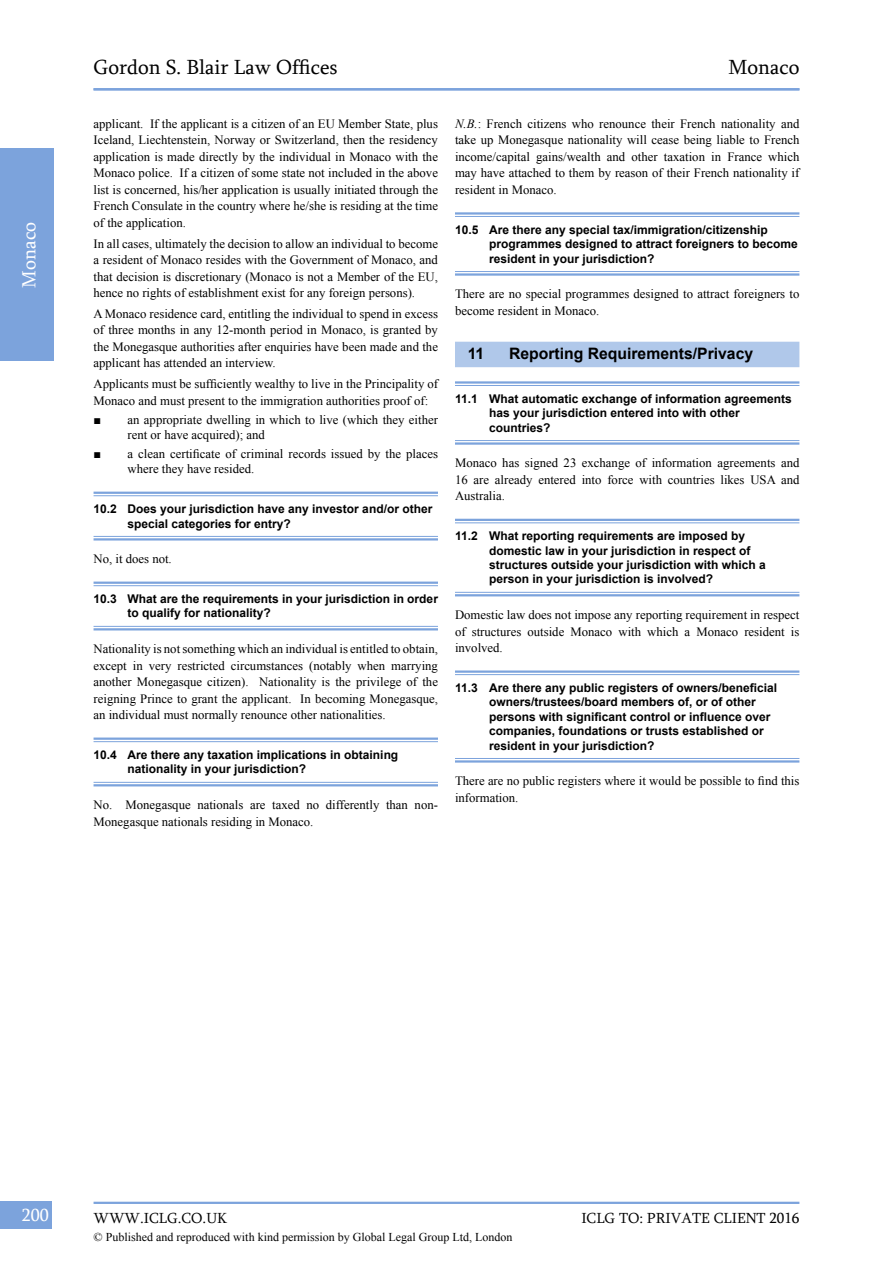
<style>
.page{position:relative;width:893px;height:1263px;background:#fff}
.page>*{position:absolute;margin:0;border:0;box-sizing:border-box;transform-origin:0 0}
.t1{font:21px "Sylfaen";color:#000}
.t2{font:19.5px "Sylfaen";color:#fff}
.t3{font:18px "Sylfaen";color:#fff}
.t4{font:700 15.75px "Arial";color:#000}
.t5{font:15px "Sylfaen";color:#000}
.t6{font:12.75px/16.5px "Times New Roman";color:#000;text-align:justify}
.t7{font:700 12px/14.4px "Arial";color:#000}
.t8{font:12px "Times New Roman";color:#000}
.s1{font-style:italic}
</style>
<div class="page">
<div style="left:0;top:1201px;width:52px;height:28px;background:#7ca3dc"></div>
<hr style="left:94px;top:1202px;width:705px;height:2px;background:#7ca3dc">
<div style="left:0;top:148px;width:53px;height:213px;background:#7ca3dc"></div>
<hr style="left:455px;top:212px;width:344px;height:3px;background:#7ca3dc">
<hr style="left:455px;top:216px;width:344px;height:1px;background:#7ca3dc">
<hr style="left:455px;top:271px;width:344px;height:1px;background:#7ca3dc">
<hr style="left:455px;top:273px;width:344px;height:3px;background:#7ca3dc">
<div style="left:455px;top:342px;width:344px;height:25px;background:#b0c8ea"></div>
<hr style="left:455px;top:381px;width:344px;height:3px;background:#7ca3dc">
<hr style="left:455px;top:385px;width:344px;height:1px;background:#7ca3dc">
<hr style="left:455px;top:440px;width:344px;height:1px;background:#7ca3dc">
<hr style="left:455px;top:442px;width:344px;height:3px;background:#7ca3dc">
<hr style="left:455px;top:519px;width:344px;height:2px;background:#7ca3dc">
<hr style="left:455px;top:522px;width:344px;height:1px;background:#7ca3dc">
<hr style="left:455px;top:592px;width:344px;height:1px;background:#7ca3dc">
<hr style="left:455px;top:594px;width:344px;height:2px;background:#7ca3dc">
<hr style="left:455px;top:670px;width:344px;height:3px;background:#7ca3dc">
<hr style="left:455px;top:674px;width:344px;height:1px;background:#7ca3dc">
<hr style="left:455px;top:758px;width:344px;height:1px;background:#7ca3dc">
<hr style="left:455px;top:760px;width:344px;height:3px;background:#7ca3dc">
<hr style="left:94px;top:492px;width:344px;height:2px;background:#7ca3dc">
<hr style="left:94px;top:495px;width:344px;height:1px;background:#7ca3dc">
<hr style="left:94px;top:536px;width:344px;height:1px;background:#7ca3dc">
<hr style="left:94px;top:538px;width:344px;height:2px;background:#7ca3dc">
<hr style="left:94px;top:582px;width:344px;height:2px;background:#7ca3dc">
<hr style="left:94px;top:585px;width:344px;height:1px;background:#7ca3dc">
<hr style="left:94px;top:626px;width:344px;height:1px;background:#7ca3dc">
<hr style="left:94px;top:628px;width:344px;height:2px;background:#7ca3dc">
<hr style="left:94px;top:737px;width:344px;height:3px;background:#7ca3dc">
<hr style="left:94px;top:741px;width:344px;height:1px;background:#7ca3dc">
<hr style="left:94px;top:782px;width:344px;height:1px;background:#7ca3dc">
<hr style="left:94px;top:784px;width:344px;height:2px;background:#7ca3dc">
<hr style="left:94px;top:88px;width:705px;height:2px;background:#7ca3dc">
<h2 class="t2" style="left:16px;top:288px;width:67px;rotate:-90deg">Monaco</h2>
<h1 class="t1" style="left:94px;top:53px;width:245px">Gordon S. Blair Law Offices</h1>
<h1 class="t1" style="left:729px;top:53px;width:72px">Monaco</h1>
<p class="t6" style="left:94px;top:115px;width:346px">applicant. If the applicant is a citizen of an EU Member State, plus Iceland, Liechtenstein, Norway or Switzerland, then the residency application is made directly by the individual in Monaco with the Monaco police. If a citizen of some state not included in the above list is concerned, his/her application is usually initiated through the French Consulate in the country where he/she is residing at the time of the application.</p>
<p class="t6" style="left:94px;top:235px;width:346px">In all cases, ultimately the decision to allow an individual to become a resident of Monaco resides with the Government of Monaco, and that decision is discretionary (Monaco is not a Member of the EU, hence no rights of establishment exist for any foreign persons).</p>
<p class="t6" style="left:94px;top:305px;width:346px">A Monaco residence card, entitling the individual to spend in excess of three months in any 12-month period in Monaco, is granted by the Monegasque authorities after enquiries have been made and the applicant has attended an interview.</p>
<p class="t6" style="left:94px;top:375px;width:346px">Applicants must be sufficiently wealthy to live in the Principality of<br>Monaco and must present to the immigration authorities proof of:</p>
<p class="t6" style="left:128px;top:412px;width:312px;line-height:15px;text-indent:-34px">■ an appropriate dwelling in which to live (which they either rent or have acquired); and</p>
<p class="t6" style="left:128px;top:446px;width:312px;line-height:15px;text-indent:-34px">■ a clean certificate of criminal records issued by the places where they have resided.</p>
<p class="t7" style="left:128px;top:502px;width:306px;text-indent:-34px">10.2 Does your jurisdiction have any investor and/or other special categories for entry?</p>
<p class="t6" style="left:94px;top:550px;width:80px">No, it does not.</p>
<p class="t7" style="left:128px;top:592px;width:312px;text-indent:-34px">10.3 What are the requirements in your jurisdiction in order to qualify for nationality?</p>
<p class="t6" style="left:94px;top:640px;width:346px">Nationality is not something which an individual is entitled to obtain, except in very restricted circumstances (notably when marrying another Monegasque citizen). Nationality is the privilege of the reigning Prince to grant the applicant. In becoming Monegasque, an individual must normally renounce other nationalities.</p>
<p class="t7" style="left:128px;top:748px;width:272px;text-indent:-34px">10.4 Are there any taxation implications in obtaining nationality in your jurisdiction?</p>
<p class="t6" style="left:94px;top:796px;width:346px">No. Monegasque nationals are taxed no differently than non-<br>Monegasque nationals residing in Monaco.</p>
<p class="t6" style="left:455px;top:115px;width:346px"><span class="s1">N.B.</span>: French citizens who renounce their French nationality and take up Monegasque nationality will cease being liable to French income/capital gains/wealth and other taxation in France which may have attached to them by reason of their French nationality if resident in Monaco.</p>
<p class="t7" style="left:489px;top:223px;width:310px;text-indent:-34px">10.5 Are there any special tax/immigration/citizenship programmes designed to attract foreigners to become resident in your jurisdiction?</p>
<p class="t6" style="left:455px;top:285px;width:346px">There are no special programmes designed to attract foreigners to become resident in Monaco.</p>
<p class="t4" style="left:468px;top:342px;width:18px">11</p>
<p class="t4" style="left:509px;top:342px;width:246px">Reporting Requirements/Privacy</p>
<p class="t7" style="left:489px;top:392px;width:304px;text-indent:-34px">11.1 What automatic exchange of information agreements has your jurisdiction entered into with other countries?</p>
<p class="t6" style="left:455px;top:454px;width:346px">Monaco has signed 23 exchange of information agreements and 16 are already entered into force with countries likes USA and Australia.</p>
<p class="t7" style="left:489px;top:529px;width:278px;text-indent:-34px">11.2 What reporting requirements are imposed by domestic law in your jurisdiction in respect of structures outside your jurisdiction with which a person in your jurisdiction is involved?</p>
<p class="t6" style="left:455px;top:606px;width:346px">Domestic law does not impose any reporting requirement in respect of structures outside Monaco with which a Monaco resident is involved.</p>
<p class="t7" style="left:489px;top:681px;width:290px;text-indent:-34px">11.3 Are there any public registers of owners/beneficial owners/trustees/board members of, or of other persons with significant control or influence over companies, foundations or trusts established or resident in your jurisdiction?</p>
<p class="t6" style="left:455px;top:772px;width:346px">There are no public registers where it would be possible to find this information.</p>
<h3 class="t3" style="left:22px;top:1202px;width:29px">200</h3>
<p class="t5" style="left:94px;top:1208px;width:135px">WWW.ICLG.CO.UK</p>
<p class="t5" style="left:581px;top:1208px;width:220px">ICLG TO: PRIVATE CLIENT 2016</p>
<p class="t8" style="left:94px;top:1229px;width:420px">© Published and reproduced with kind permission by Global Legal Group Ltd, London</p>
</div>
